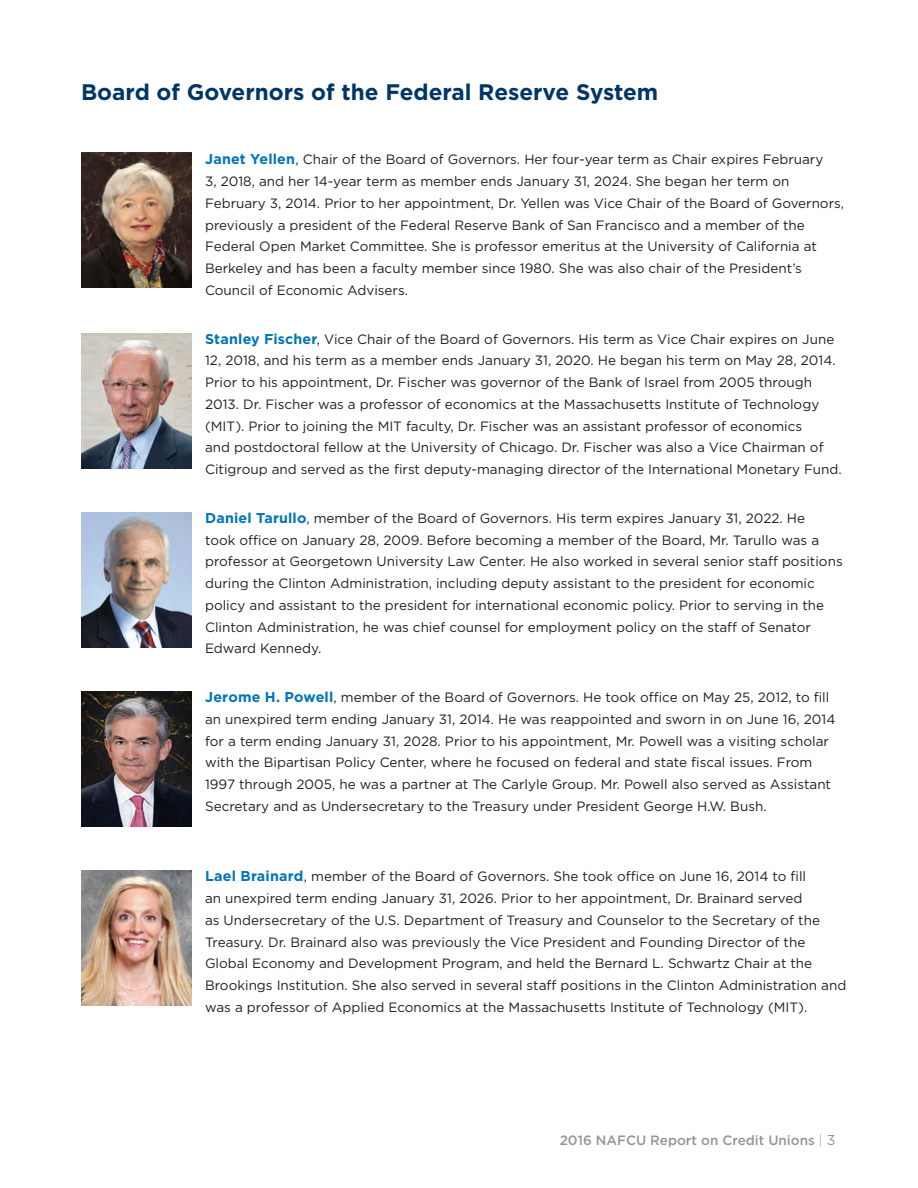
<style>
.page{position:relative;width:918px;height:1188px;background:#fff}
.page>*{position:absolute;margin:0;border:0;box-sizing:border-box;transform-origin:0 0}
.Subhead_DK_BLUE_nosp{font:700 22.5px "Gotham";color:#003667}
.Fed_Board_bio{font:13.5px/21.8px "Gotham";color:#231f20}
.t1{font:500 13.5px "Gotham";color:#939598}
.s1{font-weight:700;font-size:14.25px;color:#0075b7}
.s2{font-weight:300}
.s3{font-weight:400;font-size:14.25px}
</style>
<div class="page">
<img style="left:81px;top:153px;width:111px;height:135px">
<img style="left:81px;top:513px;width:111px;height:135px">
<img style="left:81px;top:333px;width:111px;height:135px">
<img style="left:81px;top:692px;width:111px;height:135px">
<img style="left:81px;top:871px;width:111px;height:135px">
<p class="Subhead_DK_BLUE_nosp" style="left:81px;top:79px;width:579px">Board of Governors of the Federal Reserve System</p>
<p class="Fed_Board_bio" style="left:205px;top:149px;width:641px"><span class="s1">Janet Yellen</span>, Chair of the Board of Governors. Her four-year term as Chair expires February<br>3, 2018, and her 14-year term as member ends January 31, 2024. She began her term on February 3, 2014. Prior to her appointment, Dr. Yellen was Vice Chair of the Board of Governors, previously a president of the Federal Reserve Bank of San Francisco and a member of the Federal Open Market Committee. She is professor emeritus at the University of California at Berkeley and has been a faculty member since 1980. She was also chair of the President’s Council of Economic Advisers.</p>
<p class="Fed_Board_bio" style="left:205px;top:328px;width:638px"><span class="s1">Stanley Fischer</span>, Vice Chair of the Board of Governors. His term as Vice Chair expires on June 12, 2018, and his term as a member ends January 31, 2020. He began his term on May 28, 2014.<br>Prior to his appointment, Dr. Fischer was governor of the Bank of Israel from 2005 through 2013. Dr. Fischer was a professor of economics at the Massachusetts Institute of Technology (MIT). Prior to joining the MIT faculty, Dr. Fischer was an assistant professor of economics<br>and postdoctoral fellow at the University of Chicago. Dr. Fischer was also a Vice Chairman of Citigroup and served as the first deputy-managing director of the International Monetary Fund.</p>
<p class="Fed_Board_bio" style="left:205px;top:507px;width:639px"><span class="s1">Daniel Tarullo</span>, member of the Board of Governors. His term expires January 31, 2022. He<br>took office on January 28, 2009. Before becoming a member of the Board, Mr. Tarullo was a professor at Georgetown University Law Center. He also worked in several senior staff positions during the Clinton Administration, including deputy assistant to the president for economic policy and assistant to the president for international economic policy. Prior to serving in the Clinton Administration, he was chief counsel for employment policy on the staff of Senator Edward Kennedy.</p>
<p class="Fed_Board_bio" style="left:205px;top:686px;width:632px"><span class="s1">Jerome H. Powell</span>, member of the Board of Governors. He took office on May 25, 2012, to fill an unexpired term ending January 31, 2014. He was reappointed and sworn in on June 16, 2014 for a term ending January 31, 2028. Prior to his appointment, Mr. Powell was a visiting scholar with the Bipartisan Policy Center, where he focused on federal and state fiscal issues. From 1997 through 2005, he was a partner at The Carlyle Group. Mr. Powell also served as Assistant Secretary and as Undersecretary to the Treasury under President George H.W. Bush.</p>
<p class="Fed_Board_bio" style="left:205px;top:866px;width:643px"><span class="s1">Lael Brainard</span>, member of the Board of Governors. She took office on June 16, 2014 to fill<br>an unexpired term ending January 31, 2026. Prior to her appointment, Dr. Brainard served<br>as Undersecretary of the U.S. Department of Treasury and Counselor to the Secretary of the Treasury. Dr. Brainard also was previously the Vice President and Founding Director of the Global Economy and Development Program, and held the Bernard L. Schwartz Chair at the Brookings Institution. She also served in several staff positions in the Clinton Administration and was a professor of Applied Economics at the Massachusetts Institute of Technology (MIT).</p>
<p class="t1" style="left:560px;top:1133px;width:277px">2016 NAFCU Report on Credit Unions <span class="s2">|</span> <span class="s3">3</span></p>
</div>
